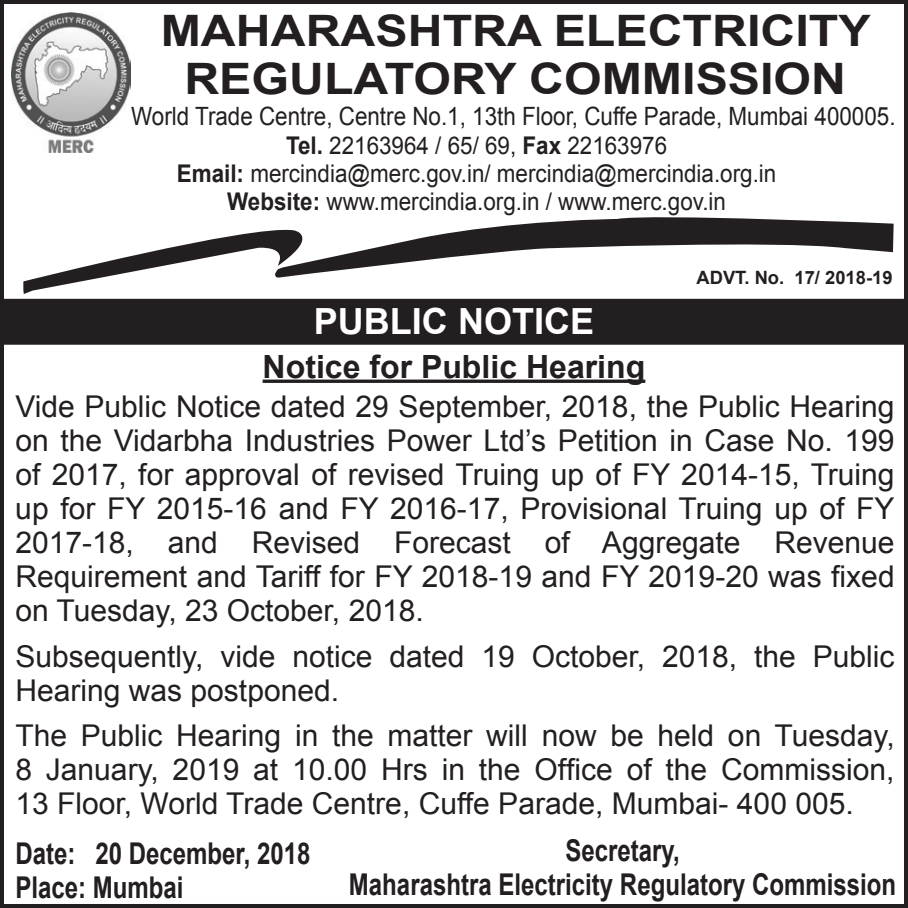
<style>
.page{position:relative;width:908px;height:908px;background:#fff}
.page>*{position:absolute;margin:0;border:0;box-sizing:border-box;transform-origin:0 0}
.t1{font:700 43.2px/48px "Arial";color:#231f20;text-align:center;scale:1.12 1}
.t2{font:700 36px "Arial";color:#fff}
.t3{font:700 32px "Arial";color:#231f20}
.t4{font:30px/34px "Arial";color:#231f20;text-align:justify}
.t5{font:700 30px/34px "Arial";color:#231f20;scale:.8 1}
.t6{font:25.2px "Arial";color:#231f20;scale:.89 1}
.t7{font:24.4px/28px "Arial";color:#231f20;text-align:center;scale:.92 1}
.t8{font:700 18.4px "Arial";color:#231f20}
.s1{font-weight:700}
</style>
<div class="page">
<div style="left:0;top:0;width:907px;height:907px;border:4px solid #231f20"></div>
<div style="left:4px;top:301px;width:899px;height:41px;background:#231f20"></div>
<div style="left:2px;top:299px;width:903px;height:45px;border:4px solid #231f20"></div>
<img style="left:11px;top:13px;width:119px;height:139px">
<svg style="left:23px;top:230px;width:251px;height:64px"></svg>
<svg style="left:274px;top:217px;width:620px;height:61px"></svg>
<svg style="left:262px;top:379px;width:383px;height:4px;background:#454243"></svg>
<h1 class="t1" style="left:161px;top:8px;width:635px">MAHARASHTRA ELECTRICITY<br>REGULATORY COMMISSION</h1>
<p class="t6" style="left:131px;top:100px;width:859px">World Trade Centre, Centre No.1, 13th Floor, Cuffe Parade, Mumbai 400005.</p>
<p class="t7" style="left:177px;top:132px;width:653px"><span class="s1">Tel.</span> 22163964 / 65/ 69, <span class="s1">Fax</span> 22163976<br><span class="s1">Email:</span> mercindia@merc.gov.in/ mercindia@mercindia.org.in<br><span class="s1">Website:</span> www.mercindia.org.in / www.merc.gov.in</p>
<p class="t2" style="left:314px;top:297px;width:282px">PUBLIC NOTICE</p>
<p class="t3" style="left:262px;top:345px;width:384px">Notice for Public Hearing</p>
<p class="t8" style="left:696px;top:265px;width:197px">ADVT. No. 17/ 2018-19</p>
<p class="t4" style="left:15px;top:389px;width:880px">Vide Public Notice dated 29 September, 2018, the Public Hearing on the Vidarbha Industries Power Ltd’s Petition in Case No. 199 of 2017, for approval of revised Truing up of FY 2014-15, Truing up for FY 2015-16 and FY 2016-17, Provisional Truing up of FY 2017-18, and Revised Forecast of Aggregate Revenue Requirement and Tariff for FY 2018-19 and FY 2019-20 was fixed on Tuesday, 23 October, 2018.</p>
<p class="t4" style="left:15px;top:639px;width:880px">Subsequently, vide notice dated 19 October, 2018, the Public<br>Hearing was postponed.</p>
<p class="t4" style="left:15px;top:718px;width:880px">The Public Hearing in the matter will now be held on Tuesday, 8 January, 2019 at 10.00 Hrs in the Office of the Commission, 13 Floor, World Trade Centre, Cuffe Parade, Mumbai- 400 005.</p>
<p class="t5" style="left:15px;top:837px;width:370px">Date: 20 December, 2018<br>Place: Mumbai</p>
<p class="t5" style="left:349px;top:834px;width:685px;text-align:center">Secretary,<br>Maharashtra Electricity Regulatory Co mmission</p>
</div>
